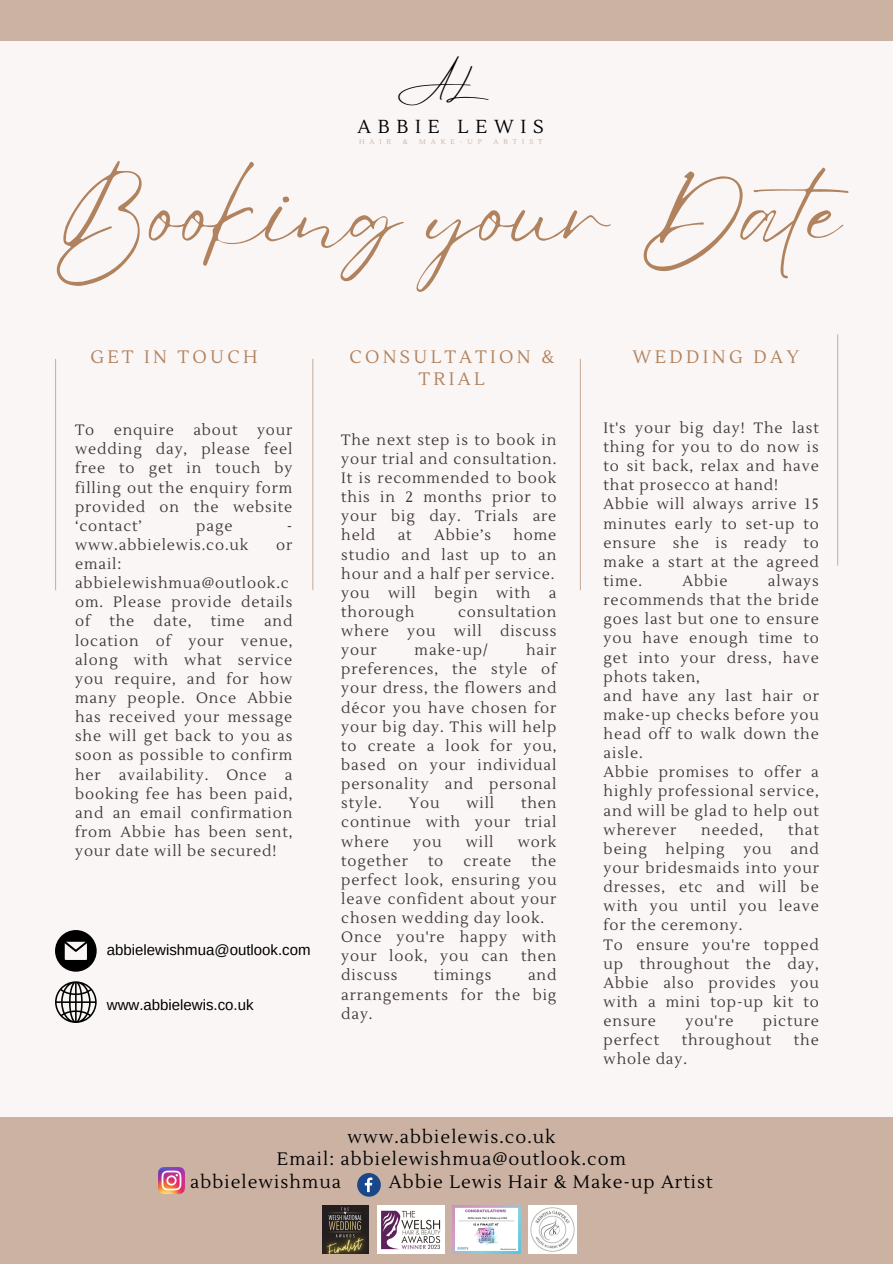
<style>
.page{position:relative;width:893px;height:1264px;background:#fff}
.page>*{position:absolute;margin:0;border:0;box-sizing:border-box;transform-origin:0 0}
.t1{font:98.55px "Eyesome Script";color:#b1825e}
.t2{font:21.45px "Amsterdam Four";color:#000}
.t3{font:18.75px "Lustria";letter-spacing:.36em;color:#000}
.t4{font:18px "Lustria";letter-spacing:.06em;color:#000}
.t5{font:18px/22.5px "Lustria";letter-spacing:.185em;color:#b1825e;text-align:center}
.t6{font:15px/19.2px "Lustria";letter-spacing:.06em;color:#403737;text-align:justify}
.t7{font:15px "Arimo";color:#000}
.t8{font:6.9px "Lustria";letter-spacing:.715em;color:#cbb2a3}
</style>
<div class="page">
<div style="left:0;top:0;width:892px;height:1263px;background:#faf6f5"></div>
<div style="left:0;top:0;width:892px;height:40px;background:#cbb2a3"></div>
<div style="left:0;top:1117px;width:892px;height:146px;background:#cbb2a3"></div>
<hr style="left:55px;top:359px;width:1px;height:231px;background:#cbb2a3">
<hr style="left:580px;top:359px;width:1px;height:231px;background:#cbb2a3">
<hr style="left:312px;top:359px;width:1px;height:231px;background:#cbb2a3">
<hr style="left:837px;top:334px;width:1px;height:231px;background:#cbb2a3">
<svg style="left:55px;top:930px;width:42px;height:41px"></svg>
<svg style="left:55px;top:981px;width:42px;height:41px"></svg>
<img style="left:377px;top:1205px;width:67px;height:48px">
<img style="left:322px;top:1205px;width:47px;height:48px">
<img style="left:528px;top:1205px;width:49px;height:48px">
<img style="left:453px;top:1205px;width:67px;height:48px">
<svg style="left:357px;top:1173px;width:24px;height:23px"></svg>
<img style="left:159px;top:1167px;width:26px;height:26px">
<p class="t2" style="left:413px;top:75px;width:77px">AL</p>
<p class="t3" style="left:357px;top:115px;width:188px">ABBIE LEWIS</p>
<p class="t8" style="left:359px;top:137px;width:34px">HAIR</p>
<p class="t8" style="left:403px;top:137px;width:6px">&amp;</p>
<p class="t8" style="left:419px;top:137px;width:64px">MAKE-UP</p>
<p class="t8" style="left:493px;top:137px;width:51px">ARTIST</p>
<p class="t1" style="left:51px;top:148px;width:836px">Booking your Date</p>
<p class="t5" style="left:90px;top:346px;width:168px">GET IN TOUCH</p>
<p class="t6" style="left:75px;top:421px;width:21px">To</p>
<p class="t6" style="left:114px;top:421px;width:62px">enquire</p>
<p class="t6" style="left:193px;top:421px;width:46px">about</p>
<p class="t6" style="left:75px;top:421px;width:219px;text-indent:182px">your wedding day, please feel free to get in touch by filling out the enquiry form provided on the website ‘contact’</p>
<p class="t6" style="left:196px;top:516px;width:38px">page</p>
<p class="t6" style="left:287px;top:516px;width:7px">-</p>
<p class="t6" style="left:75px;top:535px;width:175px">www.abbielewis.co.uk</p>
<p class="t6" style="left:276px;top:535px;width:18px">or</p>
<p class="t6" style="left:75px;top:554px;width:219px;text-align:left">email: abbielewishmua@outlook.c om. Please provide details of</p>
<p class="t6" style="left:75px;top:612px;width:219px;text-indent:189px">and location of your venue, along with what service you require, and for how many people. Once Abbie has received your message she will get back to you as soon as possible to confirm her availability. Once a booking fee has been paid, and an email confirmation from Abbie has been sent, your date will be secured!</p>
<p class="t6" style="left:109px;top:612px;width:26px">the</p>
<p class="t6" style="left:154px;top:612px;width:39px">date,</p>
<p class="t6" style="left:211px;top:612px;width:36px">time</p>
<p class="t7" style="left:107px;top:941px;width:205px">abbielewishmua@outlook.com</p>
<p class="t7" style="left:107px;top:996px;width:148px">www.abbielewis.co.uk</p>
<p class="t5" style="left:349px;top:345px;width:206px">CONSULTATION &amp;<br>TRIAL</p>
<p class="t5" style="left:632px;top:346px;width:168px">WEDDING DAY</p>
<p class="t6" style="left:341px;top:430px;width:217px">The next step is to book in your trial and consultation.<br>It is recommended to book this in 2 months prior to your big day. Trials are held</p>
<p class="t6" style="left:341px;top:526px;width:217px;text-indent:172px">home studio and last up to an hour and a half per service.</p>
<p class="t6" style="left:341px;top:583px;width:217px">you will begin with a thorough</p>
<p class="t6" style="left:397px;top:526px;width:15px">at</p>
<p class="t6" style="left:434px;top:526px;width:58px">Abbie’s</p>
<p class="t6" style="left:341px;top:602px;width:217px;text-indent:117px">consultation where you will discuss your</p>
<p class="t6" style="left:341px;top:641px;width:217px;text-indent:185px">hair preferences, the style of your dress, the flowers and décor you have chosen for your big day. This will help to create a look for you, based on your individual personality and personal style.</p>
<p class="t6" style="left:414px;top:641px;width:75px">make-up/</p>
<p class="t6" style="left:341px;top:794px;width:217px;text-indent:180px">then continue with your trial where</p>
<p class="t6" style="left:408px;top:794px;width:32px">You</p>
<p class="t6" style="left:466px;top:794px;width:29px">will</p>
<p class="t6" style="left:413px;top:832px;width:30px">you</p>
<p class="t6" style="left:465px;top:832px;width:29px">will</p>
<p class="t6" style="left:518px;top:832px;width:40px">work</p>
<p class="t6" style="left:341px;top:851px;width:217px;text-indent:190px">the perfect look, ensuring you leave confident about your chosen wedding day look.</p>
<p class="t6" style="left:341px;top:927px;width:217px">Once you're happy with your look, you can then discuss</p>
<p class="t6" style="left:341px;top:851px;width:68px">together</p>
<p class="t6" style="left:428px;top:851px;width:17px">to</p>
<p class="t6" style="left:463px;top:851px;width:49px">create</p>
<p class="t6" style="left:341px;top:966px;width:217px;text-indent:187px">and arrangements for the big day.</p>
<p class="t6" style="left:434px;top:966px;width:59px">timings</p>
<p class="t6" style="left:603px;top:418px;width:217px">It's your big day! The last thing for you to do now is to sit back, relax and have that prosecco at hand!</p>
<p class="t6" style="left:603px;top:495px;width:217px">Abbie will always arrive 15 minutes early to set-up to ensure she is ready to make a start at the agreed time.</p>
<p class="t6" style="left:603px;top:571px;width:217px;text-indent:164px">always recommends that the bride goes last but one to ensure you have enough time to get into your dress, have phots taken,</p>
<p class="t6" style="left:603px;top:686px;width:217px">and have any last hair or make-up checks before you head off to walk down the aisle.</p>
<p class="t6" style="left:603px;top:763px;width:217px">Abbie promises to offer a highly professional service, and will be glad to help out wherever</p>
<p class="t6" style="left:682px;top:571px;width:47px">Abbie</p>
<p class="t6" style="left:603px;top:820px;width:217px;text-indent:184px">that being helping you and your bridesmaids into your dresses, etc and will be with you until you leave for the ceremony.</p>
<p class="t6" style="left:603px;top:935px;width:217px">To ensure you're topped up throughout the day, Abbie also provides you with a mini top-up kit to ensure</p>
<p class="t6" style="left:701px;top:820px;width:63px">needed,</p>
<p class="t6" style="left:685px;top:1011px;width:50px">you're</p>
<p class="t6" style="left:762px;top:1011px;width:57px">picture</p>
<p class="t6" style="left:603px;top:1030px;width:57px">perfect</p>
<p class="t6" style="left:681px;top:1030px;width:91px">throughout</p>
<p class="t6" style="left:793px;top:1030px;width:26px">the</p>
<p class="t6" style="left:603px;top:1050px;width:85px">whole day.</p>
<p class="t4" style="left:347px;top:1125px;width:209px">www.abbielewis.co.uk</p>
<p class="t4" style="left:277px;top:1147px;width:350px">Email: abbielewishmua@outlook.com</p>
<p class="t4" style="left:190px;top:1170px;width:152px">abbielewishmua</p>
<p class="t4" style="left:389px;top:1170px;width:325px">Abbie Lewis Hair &amp; Make-up Artist</p>
</div>
